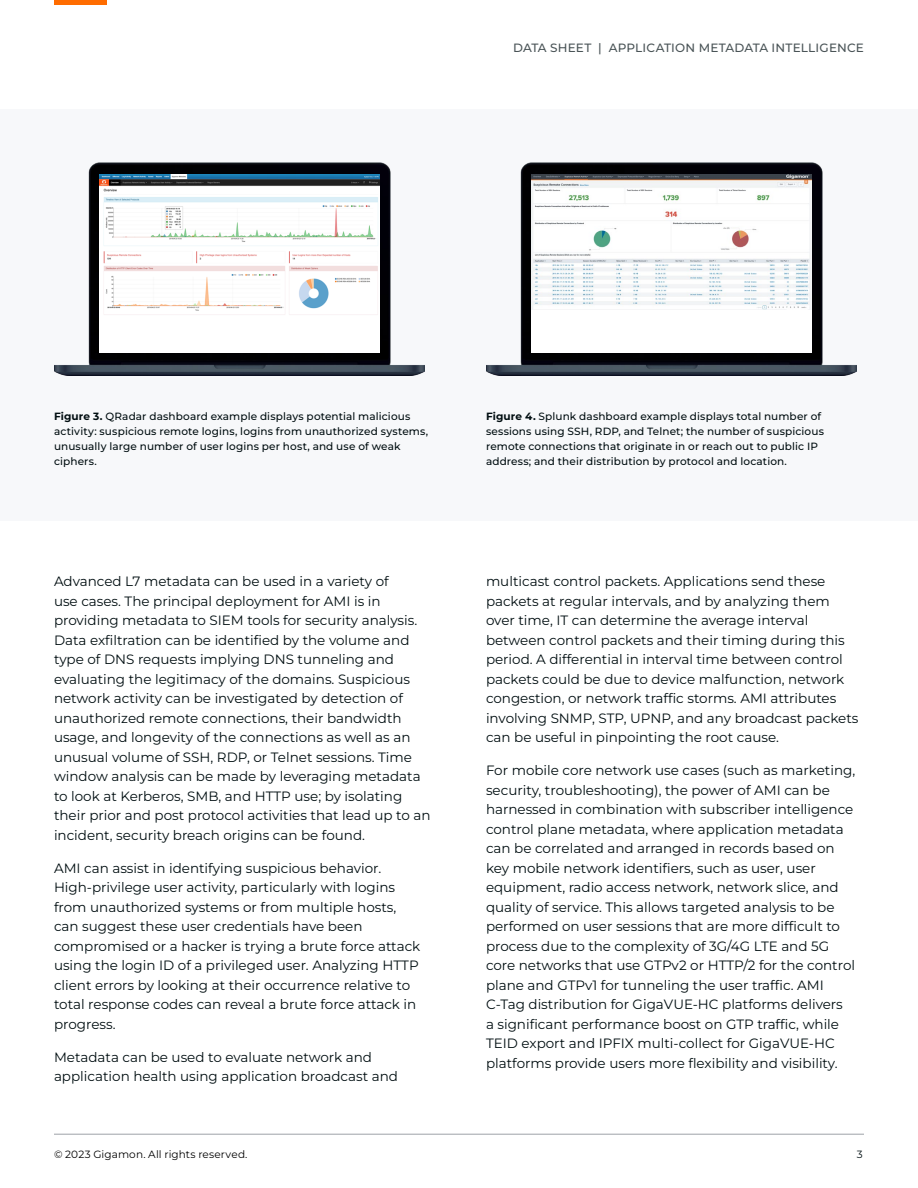
<style>
.page{position:relative;width:918px;height:1188px;background:#fff}
.page>*{position:absolute;margin:0;border:0;box-sizing:border-box;transform-origin:0 0}
.t1{font:13.5px/19.5px "Montserrat";color:#010e11}
.t2{font:500 12px "Montserrat";letter-spacing:.015em;color:#4a5457}
.t3{font:500 10.5px/15px "Montserrat";letter-spacing:.01em;color:#010e11}
.t4{font:10.5px "Montserrat";letter-spacing:.01em;color:#000}
.t5{font:10.5px "Montserrat";color:#010e11}
.s1{font-weight:700}
</style>
<div class="page">
<hr style="left:54px;top:1134px;width:810px;height:1px;background:#9da2a7">
<div style="left:0;top:109px;width:918px;height:412px;background:#f7f8fa"></div>
<img style="left:54px;top:162px;width:371px;height:213px">
<div style="left:99px;top:174px;width:281px;height:178px;background:#fff"></div>
<img style="left:99px;top:174px;width:281px;height:141px">
<img style="left:486px;top:162px;width:371px;height:213px">
<div style="left:531px;top:174px;width:281px;height:178px;background:#fff"></div>
<img style="left:531px;top:174px;width:281px;height:135px">
<hr style="left:54px;top:0;width:53px;height:4px;background:#ff6c00">
<p class="t2" style="left:513px;top:40px;width:352px">DATA SHEET | APPLICATION METADATA INTELLIGENCE</p>
<p class="t3" style="left:54px;top:409px;width:376px"><span class="s1">Figure 3.</span> QRadar dashboard example displays potential malicious activity: suspicious remote logins, logins from unauthorized systems, unusually large number of user logins per host, and use of weak ciphers.</p>
<p class="t3" style="left:486px;top:409px;width:339px"><span class="s1">Figure 4.</span> Splunk dashboard example displays total number of sessions using SSH, RDP, and Telnet; the number of suspicious remote connections that originate in or reach out to public IP address; and their distribution by protocol and location.</p>
<p class="t1" style="left:54px;top:571px;width:378px">Advanced L7 metadata can be used in a variety of<br>use cases. The principal deployment for AMI is in providing metadata to SIEM tools for security analysis.<br>Data exfiltration can be identified by the volume and type of DNS requests implying DNS tunneling and evaluating the legitimacy of the domains. Suspicious network activity can be investigated by detection of unauthorized remote connections, their bandwidth usage, and longevity of the connections as well as an unusual volume of SSH, RDP, or Telnet sessions. Time window analysis can be made by leveraging metadata to look at Kerberos, SMB, and HTTP use; by isolating their prior and post protocol activities that lead up to an incident, security breach origins can be found.</p>
<p class="t1" style="left:54px;top:858px;width:368px">AMI can assist in identifying suspicious behavior.<br>High-privilege user activity, particularly with logins from unauthorized systems or from multiple hosts, can suggest these user credentials have been compromised or a hacker is trying a brute force attack using the login ID of a privileged user. Analyzing HTTP client errors by looking at their occurrence relative to total response codes can reveal a brute force attack in progress.</p>
<p class="t1" style="left:54px;top:1047px;width:346px">Metadata can be used to evaluate network and application health using application broadcast and</p>
<p class="t1" style="left:486px;top:571px;width:374px">multicast control packets. Applications send these packets at regular intervals, and by analyzing them over time, IT can determine the average interval between control packets and their timing during this period. A differential in interval time between control packets could be due to device malfunction, network congestion, or network traffic storms. AMI attributes involving SNMP, STP, UPNP, and any broadcast packets can be useful in pinpointing the root cause.</p>
<p class="t1" style="left:486px;top:760px;width:371px">For mobile core network use cases (such as marketing, security, troubleshooting), the power of AMI can be harnessed in combination with subscriber intelligence control plane metadata, where application metadata can be correlated and arranged in records based on key mobile network identifiers, such as user, user equipment, radio access network, network slice, and quality of service. This allows targeted analysis to be performed on user sessions that are more difficult to process due to the complexity of 3G/4G LTE and 5G core networks that use GTPv2 or HTTP/2 for the control plane and GTPv1 for tunneling the user traffic. AMI C-Tag distribution for GigaVUE-HC platforms delivers<br>a significant performance boost on GTP traffic, while TEID export and IPFIX multi-collect for GigaVUE-HC platforms provide users more flexibility and visibility.</p>
<p class="t4" style="left:54px;top:1147px;width:195px">© 2023 Gigamon. All rights reserved.</p>
<p class="t5" style="left:857px;top:1147px;width:7px">3</p>
</div>
